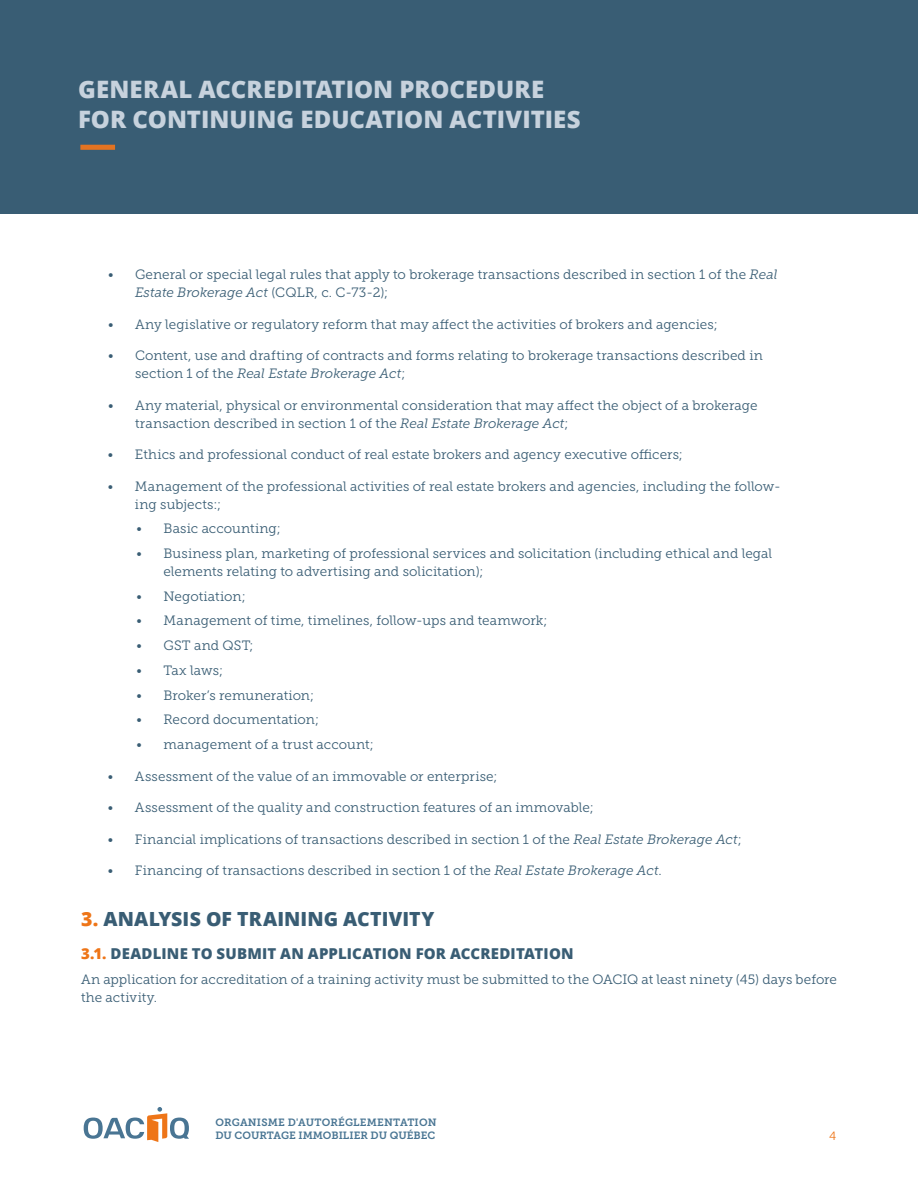
<style>
.page{position:relative;width:918px;height:1188px;background:#fff}
.page>*{position:absolute;margin:0;border:0;box-sizing:border-box;transform-origin:0 0}
.t1{font:800 24px/30px "Open Sans";color:#c7d2dd}
.t2{font:800 19.5px "Open Sans";letter-spacing:.01em;color:#395d74}
.t3{font:800 15px "Open Sans";letter-spacing:.01em;color:#395d74}
.t4{font:13.5px/18px "Museo Slab 300";letter-spacing:.005em;color:#395d74}
.t5{font:12px "Museo Sans 300";color:#ee7518}
.t6{font:10.5px/13.5px "Museo Slab 700";color:#497593}
.s1{font-style:italic}
.s2{color:#ee7518}
</style>
<div class="page">
<svg style="left:84px;top:1107px;width:105px;height:35px"></svg>
<div style="left:0;top:0;width:918px;height:214px;background:#395d74"></div>
<div style="left:80px;top:145px;width:35px;height:5px;background:#e37321"></div>
<h1 class="t1" style="left:78px;top:73px;width:504px">GENERAL ACCREDITATION PROCEDURE<br>FOR CONTINUING EDUCATION ACTIVITIES</h1>
<p class="t4" style="left:135px;top:265px;width:644px;text-indent:-27px">• General or special legal rules that apply to brokerage transactions described in section 1 of the <span class="s1">Real<br>Estate Brokerage Act</span> (CQLR, c. C-73-2);</p>
<p class="t4" style="left:108px;top:315px;width:611px">• Any legislative or regulatory reform that may affect the activities of brokers and agencies;</p>
<p class="t4" style="left:135px;top:346px;width:629px;text-indent:-27px">• Content, use and drafting of contracts and forms relating to brokerage transactions described in section 1 of the <span class="s1">Real Estate Brokerage Act</span>;</p>
<p class="t4" style="left:135px;top:396px;width:624px;text-indent:-27px">• Any material, physical or environmental consideration that may affect the object of a brokerage transaction described in section 1 of the <span class="s1">Real Estate Brokerage Act</span>;</p>
<p class="t4" style="left:108px;top:445px;width:576px">• Ethics and professional conduct of real estate brokers and agency executive officers;</p>
<p class="t4" style="left:135px;top:477px;width:647px;text-indent:-27px">• Management of the professional activities of real estate brokers and agencies, including the follow&shy;ing subjects:;</p>
<p class="t4" style="left:136px;top:520px;width:146px">• Basic accounting;</p>
<p class="t4" style="left:163px;top:544px;width:610px;text-indent:-27px">• Business plan, marketing of professional services and solicitation (including ethical and legal elements relating to advertising and solicitation);</p>
<p class="t4" style="left:136px;top:587px;width:111px">• Negotiation;</p>
<p class="t4" style="left:136px;top:612px;width:412px">• Management of time, timelines, follow-ups and teamwork;</p>
<p class="t4" style="left:136px;top:637px;width:119px">• GST and QST;</p>
<p class="t4" style="left:136px;top:661px;width:88px">• Tax laws;</p>
<p class="t4" style="left:136px;top:686px;width:179px">• Broker’s remuneration;</p>
<p class="t4" style="left:136px;top:711px;width:184px">• Record documentation;</p>
<p class="t4" style="left:136px;top:736px;width:239px">• management of a trust account;</p>
<p class="t4" style="left:108px;top:767px;width:391px">• Assessment of the value of an immovable or enterprise;</p>
<p class="t4" style="left:108px;top:799px;width:487px">• Assessment of the quality and construction features of an immovable;</p>
<p class="t4" style="left:108px;top:830px;width:635px">• Financial implications of transactions described in section 1 of the <span class="s1">Real Estate Brokerage Act</span>;</p>
<p class="t4" style="left:108px;top:862px;width:555px">• Financing of transactions described in section 1 of the <span class="s1">Real Estate Brokerage Act</span>.</p>
<h2 class="t2" style="left:81px;top:904px;width:355px"><span class="s2">3.</span> ANALYSIS OF TRAINING ACTIVITY</h2>
<p class="t3" style="left:81px;top:942px;width:494px"><span class="s2">3.1.</span> DEADLINE TO SUBMIT AN APPLICATION FOR ACCREDITATION</p>
<p class="t4" style="left:81px;top:970px;width:758px">An application for accreditation of a training activity must be submitted to the OACIQ at least ninety (45) days before the activity.</p>
<p class="t6" style="left:215px;top:1115px;width:223px">ORGANISME D'AUTORÉGLEMENTATION<br>DU COURTAGE IMMOBILIER DU QUÉBEC</p>
<p class="t5" style="left:829px;top:1129px;width:9px">4</p>
</div>
